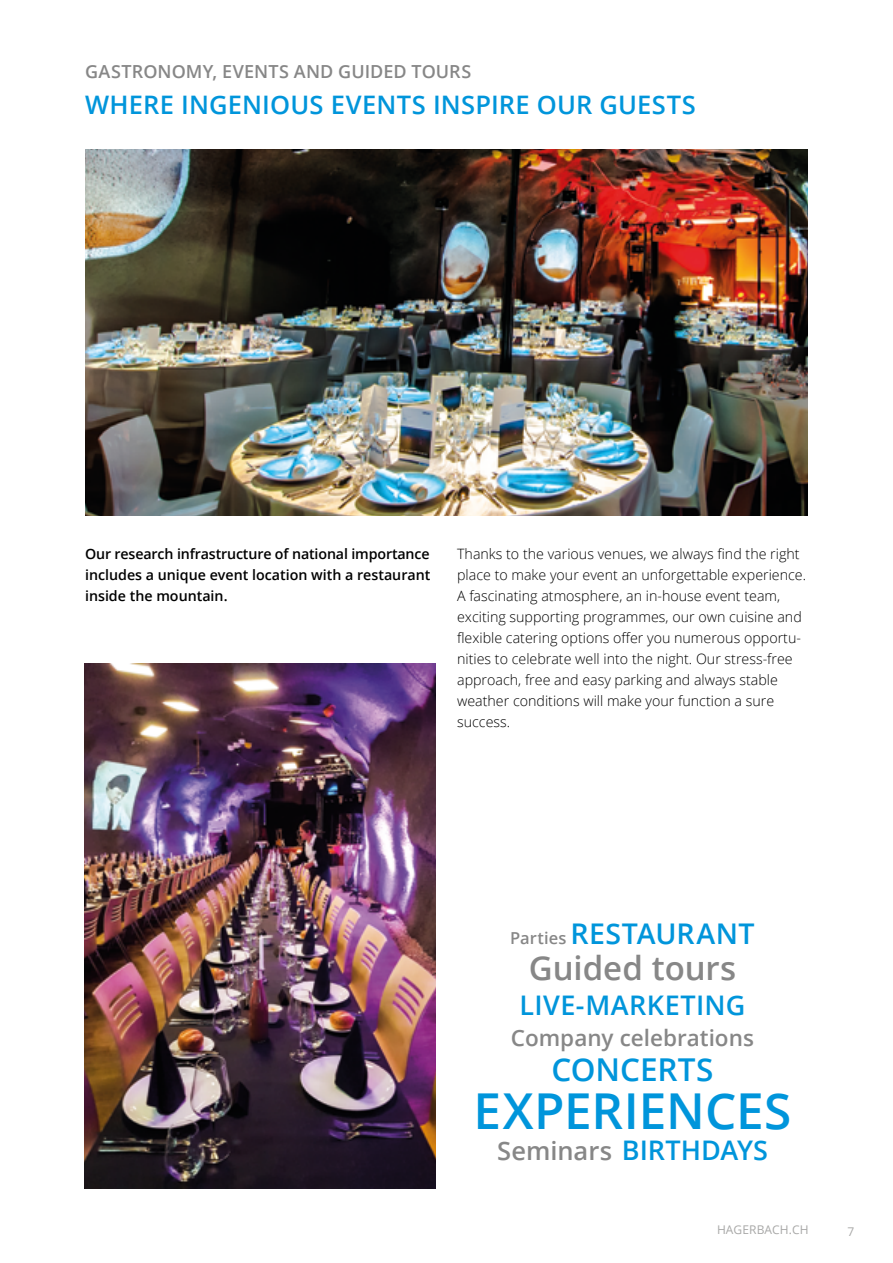
<style>
.page{position:relative;width:893px;height:1263px;background:#fff}
.page>*{position:absolute;margin:0;border:0;box-sizing:border-box;transform-origin:0 0}
.t1{font:600 49.5px "Open Sans";color:#0095db}
.t2{font:600 33px "Open Sans";color:#878787}
.t3{font:600 31.5px "Open Sans";color:#0095db}
.t4{font:600 28.5px "Open Sans";letter-spacing:.01em;color:#0095db}
.t5{font:600 27px "Open Sans";letter-spacing:.005em;color:#0095db}
.t6{font:600 25.5px "Open Sans";letter-spacing:.005em;color:#0095db}
.t7{font:600 22.5px "Open Sans";color:#878787}
.t8{font:600 18px "Open Sans";letter-spacing:.005em;color:#878787}
.t9{font:300 14.25px/21px "Open Sans";color:#000}
.t10{font:600 14.25px/21px "Open Sans";color:#000;text-align:justify}
.t11{font:12px "Open Sans";letter-spacing:.005em;color:#a8a8a7}
.s1{font-size:16.5px;color:#878787}
.s2{font-size:25.5px;color:#878787}
</style>
<div class="page">
<img style="left:85px;top:149px;width:723px;height:366px">
<img style="left:84px;top:664px;width:352px;height:525px">
<p class="t8" style="left:85px;top:59px;width:388px">GASTRONOMY, EVENTS AND GUIDED TOURS</p>
<h3 class="t6" style="left:85px;top:87px;width:612px">WHERE INGENIOUS EVENTS INSPIRE OUR GUESTS</h3>
<p class="t10" style="left:85px;top:543px;width:347px">Our research infrastructure of national importance includes a unique event location with a restaurant inside the mountain.</p>
<p class="t9" style="left:457px;top:543px;width:351px">Thanks to the various venues, we always find the right place to make your event an unforgettable experience.<br>A fascinating atmosphere, an in-house event team, exciting supporting programmes, our own cuisine and flexible catering options offer you numerous opportu&shy;nities to celebrate well into the night. Our stress-free approach, free and easy parking and always stable weather conditions will make your function a sure success.</p>
<h3 class="t4" style="left:510px;top:914px;width:246px"><span class="s1">Parties</span> RESTAURANT</h3>
<h2 class="t2" style="left:529px;top:945px;width:209px">Guided tours</h2>
<h3 class="t5" style="left:520px;top:987px;width:227px">LIVE-MARKETING</h3>
<h3 class="t7" style="left:511px;top:1023px;width:245px">Company celebrations</h3>
<h3 class="t3" style="left:551px;top:1048px;width:164px">CONCERTS</h3>
<h1 class="t1" style="left:474px;top:1077px;width:319px">EXPERIENCES</h1>
<h3 class="t5" style="left:497px;top:1132px;width:272px"><span class="s2">Seminars</span> BIRTHDAYS</h3>
<p class="t11" style="left:717px;top:1222px;width:93px">HAGERBACH.CH</p>
<p class="t11" style="left:848px;top:1223px;width:8px">7</p>
</div>
